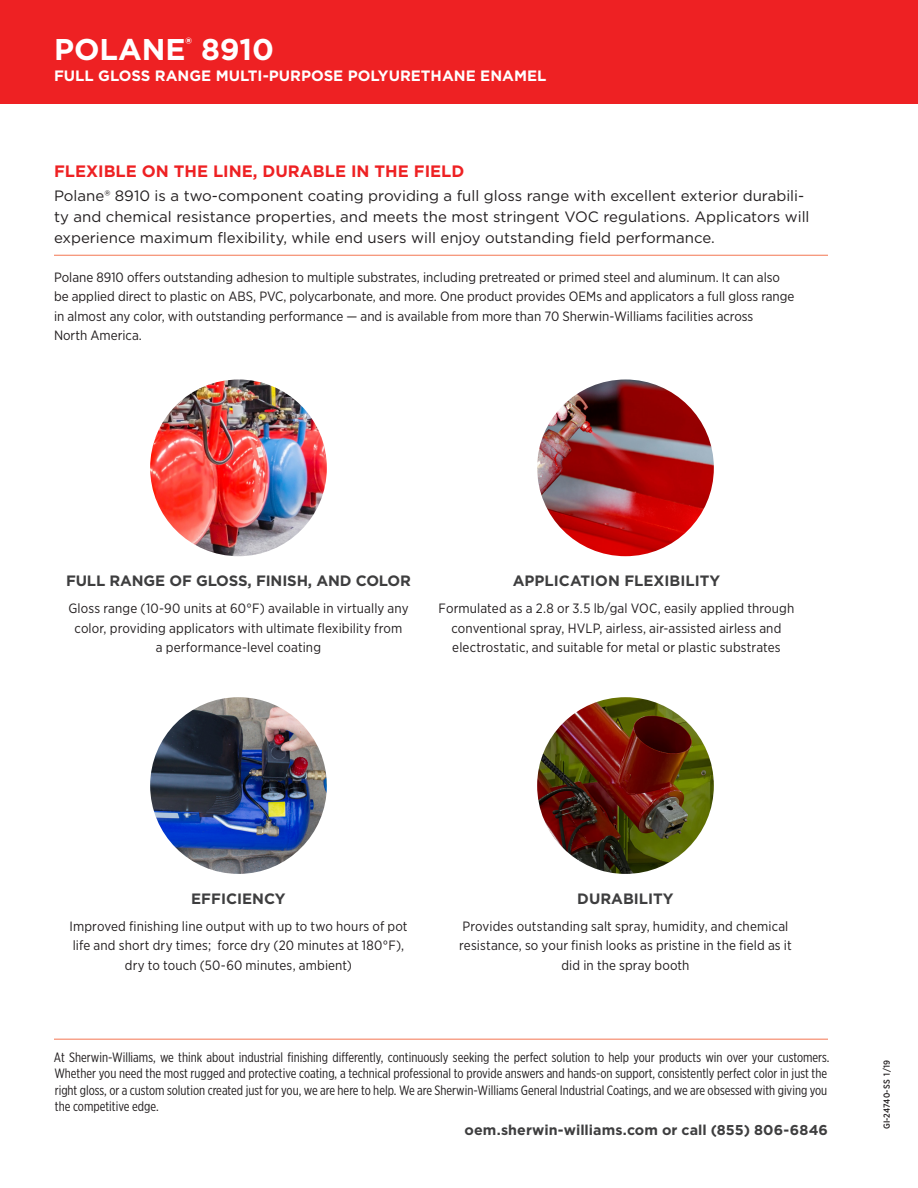
<style>
.page{position:relative;width:918px;height:1188px;background:#fff}
.page>*{position:absolute;margin:0;border:0;box-sizing:border-box;transform-origin:0 0}
.t1{font:700 30px "Gotham";color:#fff}
.t2{font:700 16.5px "Gotham";color:#ee2123}
.t3{font:15px/21px "Gotham";color:#231f20}
.t4{font:700 15px "Gotham";color:#3e3e3f}
.t5{font:700 15px "Gotham";color:#fff}
.t6{font:700 14.25px "Gotham";letter-spacing:.005em;color:#3e3e3f}
.t7{font:13.5px/19.5px "Gotham Narrow";color:#231f20;text-align:center}
.t8{font:13.5px/16.2px "Gotham X Narrow";color:#231f20}
.t9{font:500 8.7px "Gotham Narrow";color:#231f20}
</style>
<div class="page">
<div style="left:0;top:0;width:918px;height:104px;background:#ee2123"></div>
<hr style="left:54px;top:255px;width:774px;height:1px;background:#f58565">
<img style="left:150px;top:380px;width:177px;height:176px;border-radius:88px">
<img style="left:150px;top:697px;width:177px;height:177px;border-radius:88px">
<img style="left:537px;top:380px;width:177px;height:176px;border-radius:88px">
<img style="left:537px;top:697px;width:177px;height:177px;border-radius:88px">
<hr style="left:54px;top:1039px;width:774px;height:1px;background:#f58565">
<h2 class="t1" style="left:54px;top:29px;width:222px">POLANE<sup>®</sup> 8910</h2>
<p class="t5" style="left:54px;top:66px;width:494px">FULL GLOSS RANGE MULTI-PURPOSE POLYURETHANE ENAMEL</p>
<h3 class="t2" style="left:54px;top:160px;width:412px">FLEXIBLE ON THE LINE, DURABLE IN THE FIELD</h3>
<p class="t3" style="left:54px;top:185px;width:757px">Polane® 8910 is a two-component coating providing a full gloss range with excellent exterior durabili&shy;ty and chemical resistance properties, and meets the most stringent VOC regulations. Applicators will experience maximum flexibility, while end users will enjoy outstanding field performance.</p>
<p class="t7" style="left:54px;top:267px;width:742px;text-align:left">Polane 8910 offers outstanding adhesion to multiple substrates, including pretreated or primed steel and aluminum. It can also be applied direct to plastic on ABS, PVC, polycarbonate, and more. One product provides OEMs and applicators a full gloss range in almost any color, with outstanding performance — and is available from more than 70 Sherwin-Williams facilities across<br>North America.</p>
<h4 class="t4" style="left:66px;top:571px;width:346px">FULL RANGE OF GLOSS, FINISH, AND COLOR</h4>
<p class="t7" style="left:68px;top:598px;width:342px">Gloss range (10-90 units at 60°F) available in virtually any color, providing applicators with ultimate flexibility from<br>a performance-level coating</p>
<h4 class="t4" style="left:513px;top:571px;width:209px">APPLICATION FLEXIBILITY</h4>
<p class="t7" style="left:439px;top:598px;width:357px">Formulated as a 2.8 or 3.5 lb/gal VOC, easily applied through conventional spray, HVLP, airless, air-assisted airless and electrostatic, and suitable for metal or plastic substrates</p>
<h4 class="t4" style="left:191px;top:889px;width:96px">EFFICIENCY</h4>
<p class="t7" style="left:69px;top:916px;width:340px">Improved finishing line output with up to two hours of pot life and short dry times; force dry (20 minutes at 180°F), dry to touch (50-60 minutes, ambient)</p>
<h4 class="t4" style="left:577px;top:889px;width:98px">DURABILITY</h4>
<p class="t7" style="left:459px;top:916px;width:334px">Provides outstanding salt spray, humidity, and chemical resistance, so your finish looks as pristine in the field as it did in the spray booth</p>
<p class="t8" style="left:54px;top:1049px;width:777px">At Sherwin-Williams, we think about industrial finishing differently, continuously seeking the perfect solution to help your products win over your customers.<br>Whether you need the most rugged and protective coating, a technical professional to provide answers and hands-on support, consistently perfect color in just the right gloss, or a custom solution created just for you, we are here to help. We are Sherwin-Williams General Industrial Coatings, and we are obsessed with giving you the competitive edge.</p>
<p class="t6" style="left:465px;top:1120px;width:365px">oem.sherwin-williams.com or call (855) 806-6846</p>
<p class="t9" style="left:881px;top:1129px;width:71px;rotate:-90deg">G 42- I 7 4 0 SS- 1 91/</p>
</div>
